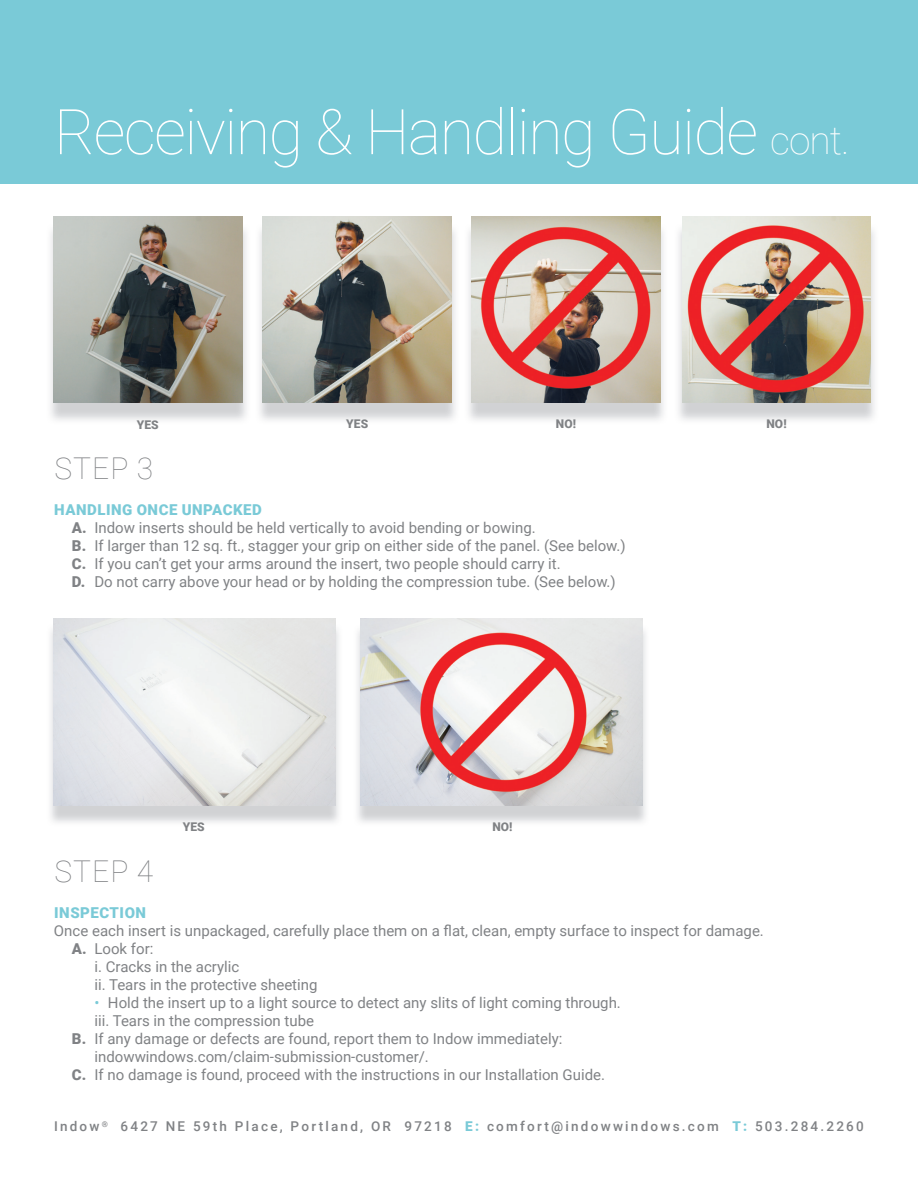
<style>
.page{position:relative;width:918px;height:1188px;background:#fff}
.page>*{position:absolute;margin:0;border:0;box-sizing:border-box;transform-origin:0 0}
.t1{font:100 63px "Roboto";letter-spacing:-.025em;color:#fff}
.t2{font:100 30px "Roboto";letter-spacing:.035em;color:#808285}
.t3{font:15px/18px "Roboto";color:#808285}
.t4{font:900 15px "Roboto";letter-spacing:.035em;color:#7acad7}
.t5{font:500 13.5px "Roboto";letter-spacing:.165em;color:#808285}
.t6{font:900 12px "Roboto";letter-spacing:.01em;color:#808285}
.s1{font-size:39px}
.s2{font-weight:900;color:#7acad7}
.s3{font-weight:900}
.s4{color:#7acad7}
</style>
<div class="page">
<div style="left:0;top:0;width:918px;height:184px;background:#7acad7"></div>
<img style="left:50px;top:623px;width:289px;height:200px">
<img style="left:54px;top:618px;width:281px;height:188px">
<img style="left:357px;top:624px;width:289px;height:199px">
<img style="left:361px;top:618px;width:281px;height:188px">
<img style="left:50px;top:223px;width:197px;height:197px">
<img style="left:54px;top:216px;width:188px;height:186px">
<img style="left:259px;top:223px;width:197px;height:197px">
<img style="left:263px;top:216px;width:188px;height:186px">
<img style="left:468px;top:223px;width:196px;height:197px">
<img style="left:472px;top:216px;width:188px;height:186px">
<img style="left:678px;top:230px;width:197px;height:190px">
<img style="left:682px;top:216px;width:189px;height:186px">
<h1 class="t1" style="left:54px;top:88px;width:797px">Receiving &amp; Handling Guide <span class="s1">cont.</span></h1>
<p class="t6" style="left:137px;top:416px;width:24px">YES</p>
<p class="t6" style="left:346px;top:416px;width:24px">YES</p>
<p class="t6" style="left:556px;top:416px;width:22px">NO!</p>
<p class="t6" style="left:766px;top:416px;width:22px">NO!</p>
<h2 class="t2" style="left:55px;top:447px;width:100px">STEP 3</h2>
<p class="t3" style="left:72px;top:500px;width:555px;text-indent:-18px"><span class="s2">HANDLING ONCE UNPACKED<br></span><span class="s3">A.</span> Indow inserts should be held vertically to avoid bending or bowing.<br><span class="s3">B.</span> If larger than 12 sq. ft., stagger your grip on either side of the panel. (See below.)<br><span class="s3">C.</span> If you can’t get your arms around the insert, two people should carry it.<br><span class="s3">D.</span> Do not carry above your head or by holding the compression tube. (See below.)</p>
<p class="t6" style="left:183px;top:818px;width:24px">YES</p>
<p class="t6" style="left:492px;top:818px;width:22px">NO!</p>
<h2 class="t2" style="left:55px;top:850px;width:100px">STEP 4</h2>
<p class="t4" style="left:54px;top:902px;width:93px">INSPECTION</p>
<p class="t3" style="left:54px;top:921px;width:711px">Once each insert is unpackaged, carefully place them on a flat, clean, empty surface to inspect for damage.</p>
<p class="t3" style="left:72px;top:939px;width:83px"><span class="s3">A.</span> Look for:</p>
<p class="t3" style="left:94px;top:957px;width:146px">i. Cracks in the acrylic</p>
<p class="t3" style="left:94px;top:975px;width:225px">ii. Tears in the protective sheeting</p>
<p class="t3" style="left:94px;top:993px;width:528px"><span class="s4">•</span> Hold the insert up to a light source to detect any slits of light coming through.</p>
<p class="t3" style="left:94px;top:1011px;width:221px">iii. Tears in the compression tube</p>
<p class="t3" style="left:72px;top:1029px;width:492px"><span class="s3">B.</span> If any damage or defects are found, report them to Indow immediately:</p>
<p class="t3" style="left:94px;top:1047px;width:336px">indowwindows.com/claim-submission-customer/.</p>
<p class="t3" style="left:72px;top:1065px;width:535px"><span class="s3">C.</span> If no damage is found, proceed with the instructions in our Installation Guide.</p>
<p class="t5" style="left:54px;top:1117px;width:811px">Indow <sup>®</sup> 6427 NE 59th Place, Portland, OR 97218 <span class="s2">E:</span> comfort@indowwindows.com <span class="s2">T:</span> 503.284.2260</p>
</div>
